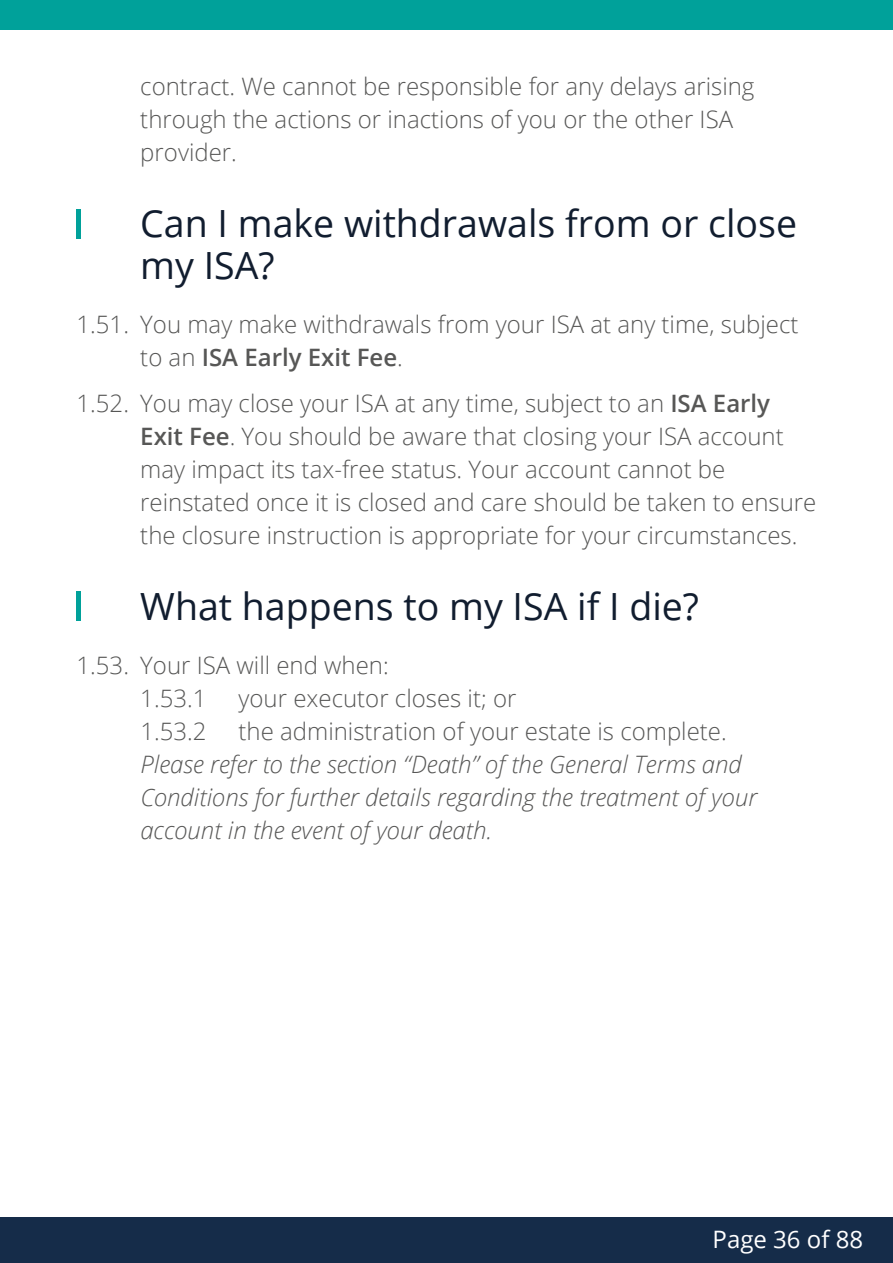
<style>
.page{position:relative;width:893px;height:1263px;background:#fff}
.page>*{position:absolute;margin:0;border:0;box-sizing:border-box;transform-origin:0 0}
.t1{font:37.5px/42px "Open Sans";color:#111d2f}
.t2{font:300 24px/33px "Open Sans";color:#575756}
.t3{font:italic 300 24px/33px "Open Sans";color:#575756}
.t4{font:24px "Open Sans";color:#fff}
.s1{font-weight:600}
</style>
<div class="page">
<div style="left:0;top:0;width:893px;height:30px;background:#00a19a"></div>
<div style="left:0;top:1217px;width:893px;height:46px;background:#152c49"></div>
<hr style="left:77px;top:209px;width:4px;height:29px;background:#00a19a">
<hr style="left:77px;top:592px;width:4px;height:29px;background:#00a19a">
<p class="t2" style="left:140px;top:69px;width:616px">contract. We cannot be responsible for any delays arising through the actions or inactions of you or the other ISA provider.</p>
<h1 class="t1" style="left:140px;top:201px;width:658px">Can I make withdrawals from or close my ISA?</h1>
<p class="t2" style="left:140px;top:307px;width:660px;text-indent:-64px">1.51. You may make withdrawals from your ISA at any time, subject to an <span class="s1">ISA Early Exit Fee</span>.</p>
<p class="t2" style="left:140px;top:386px;width:678px;text-indent:-64px">1.52. You may close your ISA at any time, subject to an <span class="s1">ISA Early Exit Fee</span>. You should be aware that closing your ISA account may impact its tax-free status. Your account cannot be reinstated once it is closed and care should be taken to ensure the closure instruction is appropriate for your circumstances.</p>
<h1 class="t1" style="left:140px;top:584px;width:560px">What happens to my ISA if I die?</h1>
<p class="t2" style="left:140px;top:648px;width:250px;text-indent:-64px">1.53. Your ISA will end when:<br>1.53.1</p>
<p class="t2" style="left:239px;top:681px;width:279px">your executor closes it; or</p>
<p class="t2" style="left:140px;top:714px;width:68px">1.53.2</p>
<p class="t2" style="left:239px;top:714px;width:490px">the administration of your estate is complete.</p>
<p class="t3" style="left:140px;top:747px;width:618px">Please refer to the section “Death” of the General Terms and<br>Conditions for further details regarding the treatment of your account in the event of your death.</p>
<p class="t4" style="left:713px;top:1222px;width:152px">Page 36 of 88</p>
</div>
